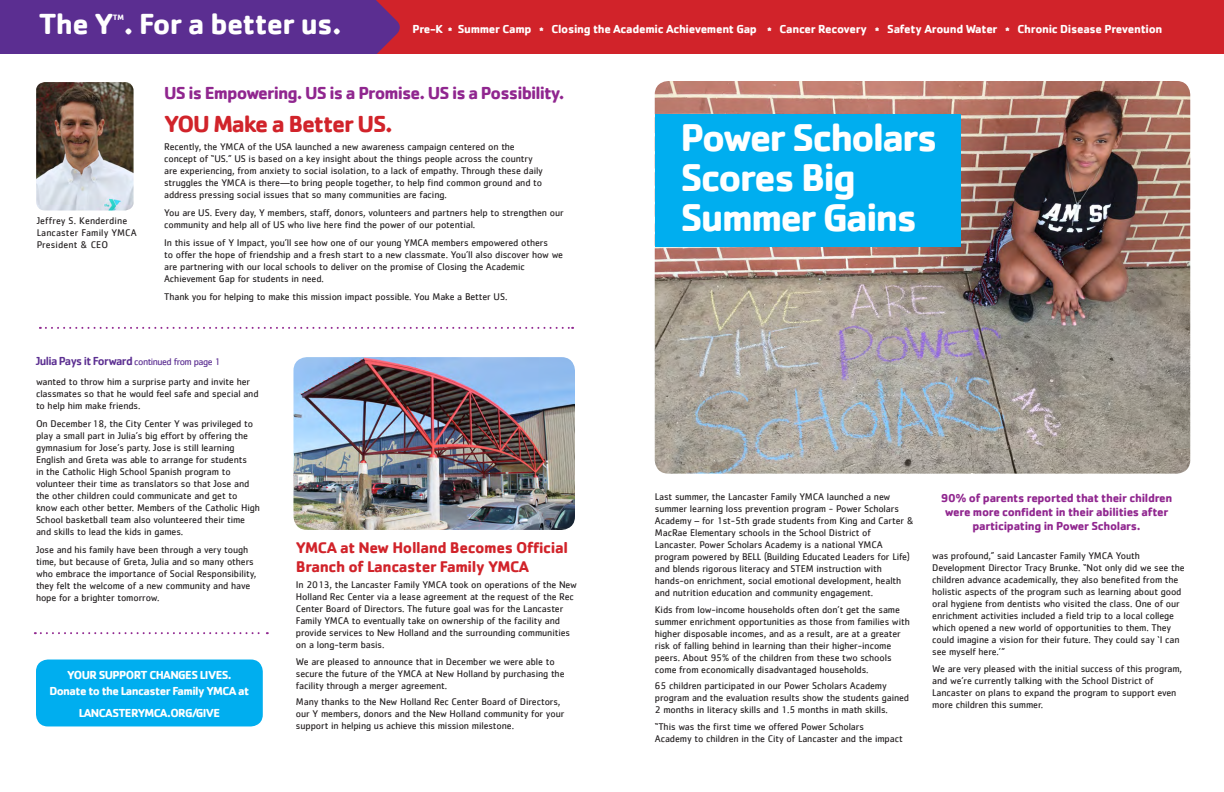
<style>
.page{position:relative;width:1224px;height:792px;background:#fff}
.page>*{position:absolute;margin:0;border:0;box-sizing:border-box;transform-origin:0 0}
.body_copy{font:700 40px/40px "Cachet";letter-spacing:-.05em;color:#fff}
.Body_2{font:700 30px "Cachet";letter-spacing:-.025em;color:#fff}
.body_copy-2{font:700 24px "Cachet";letter-spacing:-.05em;color:#d1232a}
.body_copy-3{font:700 18px "Cachet";letter-spacing:-.05em;color:#90268f}
.body_copy-4{font:700 16px/19.2px "Cachet";letter-spacing:-.025em;color:#d1232a}
.body_copy-5{font:700 12px "Cachet";letter-spacing:-.035em;color:#fff}
.body_copy-6{font:700 12px/14.4px "Cachet";letter-spacing:-.025em;color:#90268f;text-align:center}
.Caption_in_Body_Copy{font:500 12px "Cachet";letter-spacing:-.05em;color:#5b2e91}
.body_copy-7{font:10px/12px "Cachet";letter-spacing:-.01em;color:#231f20}
.Body_Copy{font:10px/12px "Cachet";letter-spacing:-.01em;color:#231f20}
.body_copy-8{font:10px/12px "Cachet";letter-spacing:.01em;color:#231f20}
.Body_2-2{font:700 8px "Cachet";color:#fff}
.s1{font-weight:400;font-size:10px}
</style>
<div class="page">
<div style="left:338px;top:0;width:886px;height:60px;background:#d1232a"></div>
<svg style="left:372px;top:0;width:28px;height:54px"></svg>
<div style="left:0;top:0;width:372px;height:61px;background:#5b2e91"></div>
<svg style="left:40px;top:327px;width:533px;height:2px"></svg>
<div style="left:0;top:54px;width:1224px;height:67px;background:#fff"></div>
<div style="left:36px;top:660px;width:227px;height:66px;background:#00aeef;border-radius:12px"></div>
<img style="left:36px;top:82px;width:98px;height:129px">
<img style="left:655px;top:81px;width:535px;height:393px">
<img style="left:293px;top:357px;width:282px;height:173px">
<div style="left:655px;top:114px;width:306px;height:133px;background:#00aeef"></div>
<svg style="left:35px;top:632px;width:233px;height:2px"></svg>
<p class="Body_2" style="left:39px;top:4px;width:304px">The Y . For a better us.</p>
<p class="Body_2-2" style="left:113px;top:12px;width:12px">TM</p>
<p class="body_copy-5" style="left:412px;top:21px;width:752px">Pre-K * Summer Camp * Closing the Academic Achievement Gap * Cancer Recovery * Safety Around Water * Chronic Disease Prevention</p>
<p class="body_copy-8" style="left:37px;top:214px;width:102px">Jeffrey S. Kenderdine<br>Lancaster Family YMCA<br>President &amp; CEO</p>
<p class="body_copy-3" style="left:164px;top:81px;width:402px">US is Empowering. US is a Promise. US is a Possibility.</p>
<p class="body_copy-2" style="left:164px;top:108px;width:230px">YOU Make a Better US.</p>
<p class="body_copy-7" style="left:164px;top:140px;width:380px">Recently, the YMCA of the USA launched a new awareness campaign centered on the concept of “US.” US is based on a key insight about the things people across the country are experiencing, from anxiety to social isolation, to a lack of empathy. Through these daily struggles the YMCA is there—to bring people together, to help find common ground and to address pressing social issues that so many communities are facing.</p>
<p class="body_copy-7" style="left:164px;top:206px;width:401px">You are US. Every day, Y members, staff, donors, volunteers and partners help to strengthen our community and help all of US who live here find the power of our potential.</p>
<p class="body_copy-7" style="left:164px;top:236px;width:401px">In this issue of Y Impact, you’ll see how one of our young YMCA members empowered others<br>to offer the hope of friendship and a fresh start to a new classmate. You’ll also discover how we are partnering with our local schools to deliver on the promise of Closing the Academic Achievement Gap for students in need.</p>
<p class="body_copy-7" style="left:164px;top:290px;width:345px">Thank you for helping to make this mission impact possible. You Make a Better US.</p>
<p class="Caption_in_Body_Copy" style="left:36px;top:354px;width:186px">Julia Pays it Forward <span class="s1">continued from page 1</span></p>
<p class="body_copy" style="left:680px;top:116px;width:259px">Power Scholars<br>Scores Big<br>Summer Gains</p>
<p class="Body_Copy" style="left:36px;top:375px;width:224px">wanted to throw him a surprise party and invite her classmates so that he would feel safe and special and to help him make friends.</p>
<p class="Body_Copy" style="left:36px;top:417px;width:225px">On December 18, the City Center Y was privileged to play a small part in Julia’s big effort by offering the gymnasium for Jose’s party. Jose is still learning English and Greta was able to arrange for students<br>in the Catholic High School Spanish program to volunteer their time as translators so that Jose and the other children could communicate and get to know each other better. Members of the Catholic High School basketball team also volunteered their time and skills to lead the kids in games.</p>
<p class="Body_Copy" style="left:36px;top:543px;width:222px">Jose and his family have been through a very tough time, but because of Greta, Julia and so many others who embrace the importance of Social Responsibility, they felt the welcome of a new community and have hope for a brighter tomorrow.</p>
<p class="body_copy-7" style="left:932px;top:550px;width:254px">was profound,” said Lancaster Family YMCA Youth Development Director Tracy Brunke. “Not only did we see the children advance academically, they also benefited from the holistic aspects of the program such as learning about good oral hygiene from dentists who visited the class. One of our enrichment activities included a field trip to a local college which opened a new world of opportunities to them. They could imagine a vision for their future. They could say ‘I can see myself here.’”</p>
<p class="body_copy-7" style="left:932px;top:662px;width:251px">We are very pleased with the initial success of this program, and we’re currently talking with the School District of Lancaster on plans to expand the program to support even more children this summer.</p>
<p class="body_copy-6" style="left:941px;top:490px;width:233px">90% of parents reported that their children were more confident in their abilities after participating in Power Scholars.</p>
<p class="body_copy-7" style="left:655px;top:491px;width:260px">Last summer, the Lancaster Family YMCA launched a new summer learning loss prevention program - Power Scholars Academy – for 1st-5th grade students from King and Carter &amp; MacRae Elementary schools in the School District of Lancaster. Power Scholars Academy is a national YMCA program powered by BELL (Building Educated Leaders for Life) and blends rigorous literacy and STEM instruction with hands-on enrichment, social emotional development, health and nutrition education and community engagement.</p>
<p class="body_copy-7" style="left:655px;top:603px;width:256px">Kids from low-income households often don’t get the same summer enrichment opportunities as those from families with higher disposable incomes, and as a result, are at a greater risk of falling behind in learning than their higher-income peers. About 95% of the children from these two schools come from economically disadvantaged households.</p>
<p class="body_copy-7" style="left:655px;top:680px;width:256px">65 children participated in our Power Scholars Academy program and the evaluation results show the students gained<br>2 months in literacy skills and 1.5 months in math skills.</p>
<p class="body_copy-7" style="left:655px;top:720px;width:249px">“This was the first time we offered Power Scholars<br>Academy to children in the City of Lancaster and the impact</p>
<p class="body_copy-4" style="left:296px;top:537px;width:274px">YMCA at New Holland Becomes Official<br>Branch of Lancaster Family YMCA</p>
<p class="body_copy-7" style="left:296px;top:579px;width:283px">In 2013, the Lancaster Family YMCA took on operations of the New Holland Rec Center via a lease agreement at the request of the Rec Center Board of Directors. The future goal was for the Lancaster Family YMCA to eventually take on ownership of the facility and provide services to New Holland and the surrounding communities on a long-term basis.</p>
<p class="body_copy-7" style="left:296px;top:655px;width:270px">We are pleased to announce that in December we were able to secure the future of the YMCA at New Holland by purchasing the facility through a merger agreement.</p>
<p class="body_copy-7" style="left:296px;top:696px;width:270px">Many thanks to the New Holland Rec Center Board of Directors, our Y members, donors and the New Holland community for your support in helping us achieve this mission milestone.</p>
<p class="body_copy-5" style="left:67px;top:667px;width:166px">YOUR SUPPORT CHANGES LIVES.</p>
<p class="body_copy-5" style="left:49px;top:684px;width:201px">Donate to the Lancaster Family YMCA at</p>
<p class="body_copy-5" style="left:79px;top:705px;width:143px">LANCASTERYMCA.ORG/GIVE</p>
</div>
